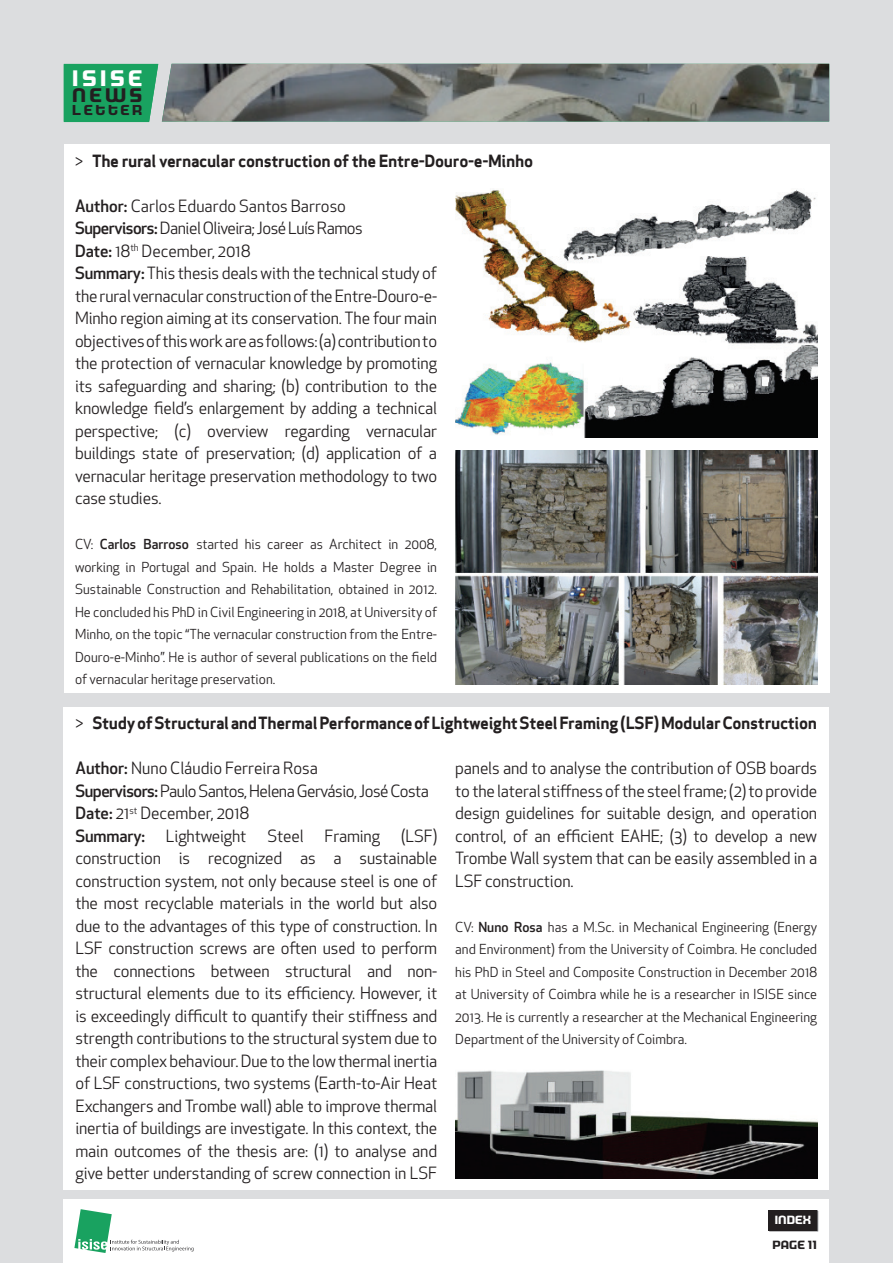
<style>
.page{position:relative;width:893px;height:1263px;background:#dcdddf}
.page>*{position:absolute;margin:0;border:0;box-sizing:border-box;transform-origin:0 0}
.t1{font:700 22.65px "Morgan Big";letter-spacing:.155em;color:#fff}
.t2{font:700 19.8px "Morgan Big";color:#231f20}
.t3{font:16.5px/22.5px "Apex New";letter-spacing:-.01em;color:#231f20}
.t4{font:16.5px "Apex Sans Bold T";letter-spacing:-.02em;color:#231f20}
.t5{font:700 14.55px "Morgan Big";letter-spacing:.175em;color:#231f20}
.t6{font:13.5px/22.5px "Apex New";color:#231f20;text-align:justify}
.t7{font:700 12px "Morgan Big";color:#231f20}
.t8{font:700 12px "Morgan Big";color:#fff}
.s1{font-family:"Apex New"}
.s2{font-weight:500}
</style>
<div class="page">
<div style="left:64px;top:1199px;width:765px;height:64px;background:#fff"></div>
<svg style="left:74px;top:1209px;width:120px;height:44px"></svg>
<svg style="left:768px;top:1210px;width:50px;height:21px"></svg>
<div style="left:768px;top:1210px;width:49px;height:20px;background:#231f20"></div>
<div style="left:64px;top:144px;width:765px;height:549px;background:#fff"></div>
<div style="left:64px;top:707px;width:765px;height:482px;background:#fff"></div>
<img style="left:455px;top:1070px;width:362px;height:109px">
<img style="left:455px;top:190px;width:362px;height:248px">
<img style="left:455px;top:450px;width:362px;height:234px">
<svg style="left:64px;top:64px;width:765px;height:58px;background:#6b7f75"></svg>
<h1 class="t1" style="left:72px;top:65px;width:72px">ISISE</h1>
<p class="t2" style="left:72px;top:84px;width:72px">NEWS</p>
<p class="t5" style="left:72px;top:101px;width:72px">LETTER</p>
<p class="t4" style="left:75px;top:150px;width:460px"><span class="s1">&gt;</span> The rural vernacular construction of the Entre-Douro-e-Minho</p>
<p class="t3" style="left:75px;top:194px;width:364px"><span class="s2">Author:</span> Carlos Eduardo Santos Barroso<br><span class="s2">Supervisors:</span> Daniel Oliveira; José Luís Ramos<br><span class="s2">Date:</span> 18<sup>th</sup> December, 2018<br><span class="s2">Summary:</span> This thesis deals with the technical study of the rural vernacular construction of the Entre-Douro-e-Minho region aiming at its conservation. The four main objectives of this work are as follows: (a) contribution to the protection of vernacular knowledge by promoting its safeguarding and sharing; (b) contribution to the knowledge field’s enlargement by adding a technical perspective; (c) overview regarding vernacular buildings state of preservation; (d) application of a vernacular heritage preservation methodology to two case studies.</p>
<p class="t6" style="left:75px;top:533px;width:364px">CV: <span class="s2">Carlos Barroso</span> started his career as Architect in 2008, working in Portugal and Spain. He holds a Master Degree in Sustainable Construction and Rehabilitation, obtained in 2012.<br>He concluded his PhD in Civil Engineering in 2018, at University of Minho, on the topic “The vernacular construction from the Entre-Douro-e-Minho”. He is author of several publications on the field of vernacular heritage preservation.</p>
<p class="t4" style="left:75px;top:712px;width:743px"><span class="s1">&gt;</span> Study of Structural and Thermal Performance of Lightweight Steel Framing (LSF) Modular Construction</p>
<p class="t3" style="left:75px;top:757px;width:355px"><span class="s2">Author:</span> Nuno Cláudio Ferreira Rosa<br><span class="s2">Supervisors:</span> Paulo Santos, Helena Gervásio, José Costa<br><span class="s2">Date:</span> 21<sup>st</sup> December, 2018<br><span class="s2">Summary:</span></p>
<p class="t3" style="left:455px;top:757px;width:363px;text-align:justify">panels and to analyse the contribution of OSB boards to the lateral stiffness of the steel frame; (2) to provide design guidelines for suitable design, and operation control, of an efficient EAHE; (3) to develop a new Trombe Wall system that can be easily assembled in a LSF construction.</p>
<p class="t6" style="left:455px;top:915px;width:363px">CV: <span class="s2">Nuno Rosa</span> has a M.Sc. in Mechanical Engineering (Energy and Environment) from the University of Coimbra. He concluded his PhD in Steel and Composite Construction in December 2018 at University of Coimbra while he is a researcher in ISISE since 2013. He is currently a researcher at the Mechanical Engineering Department of the University of Coimbra.</p>
<p class="t3" style="left:75px;top:824px;width:363px;text-align:justify;text-indent:326px">(LSF) construction is recognized as a sustainable construction system, not only because steel is one of the most recyclable materials in the world but also due to the advantages of this type of construction. In LSF construction screws are often used to perform the connections between structural and non&shy;structural elements due to its efficiency. However, it is exceedingly difficult to quantify their stiffness and strength contributions to the structural system due to their complex behaviour. Due to the low thermal inertia of LSF constructions, two systems (Earth-to-Air Heat Exchangers and Trombe wall) able to improve thermal inertia of buildings are investigate. In this context, the main outcomes of the thesis are: (1) to analyse and give better understanding of screw connection in LSF</p>
<p class="t3" style="left:166px;top:824px;width:82px">Lightweight</p>
<p class="t3" style="left:267px;top:824px;width:38px">Steel</p>
<p class="t3" style="left:325px;top:824px;width:57px">Framing</p>
<p class="t8" style="left:775px;top:1213px;width:38px">INDEX</p>
<p class="t7" style="left:773px;top:1238px;width:46px">PAGE 11</p>
</div>
